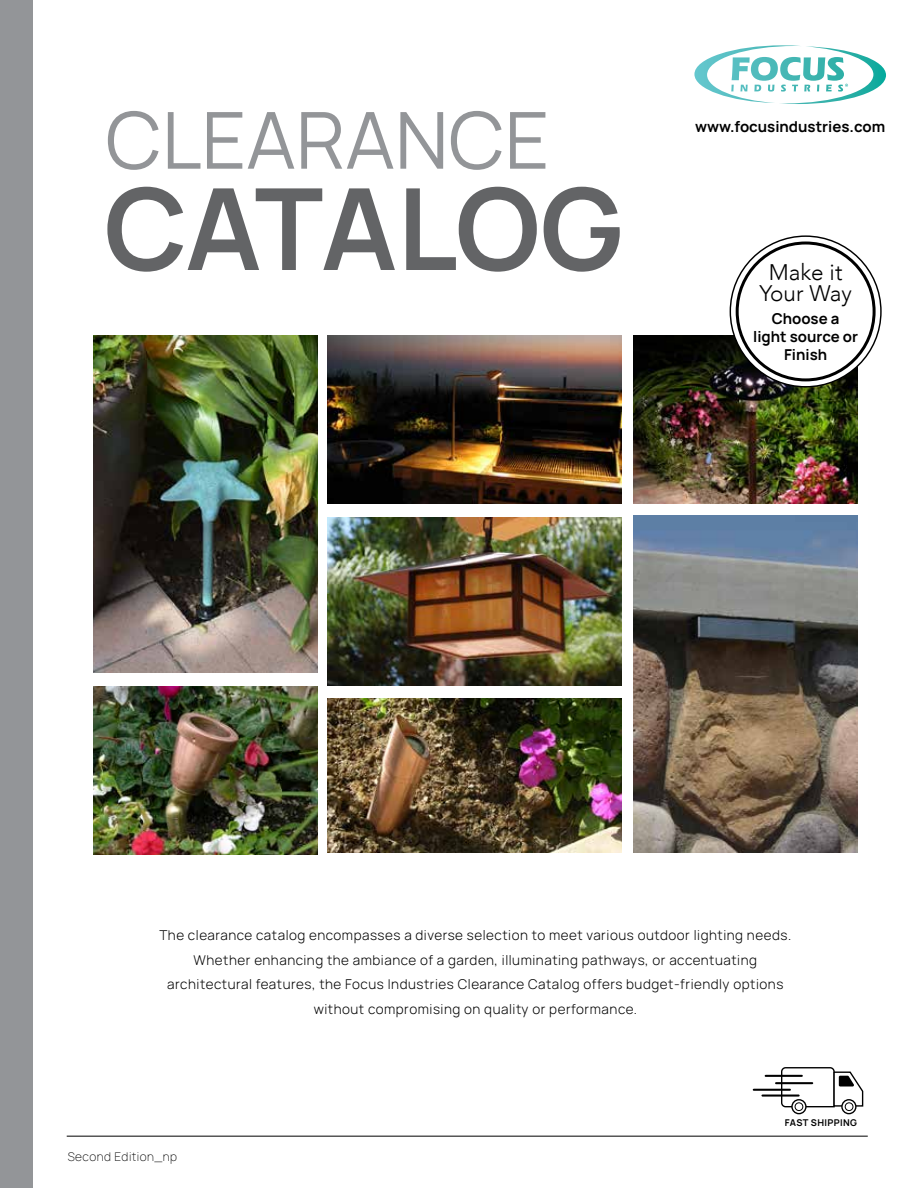
<style>
.page{position:relative;width:918px;height:1188px;background:#fff}
.page>*{position:absolute;margin:0;border:0;box-sizing:border-box;transform-origin:0 0}
.t1{font:700 113.4px "Manrope";letter-spacing:-.02em;color:#636466}
.t2{font:78.6px "Manrope";color:#939598}
.t3{font:300 22.5px/21px "Avenir";color:#000;text-align:center}
.t4{font:700 15px/18px "Manrope";color:#000;text-align:center}
.t5{font:300 13.5px/24.6px "Manrope";letter-spacing:.04em;color:#000;text-align:center}
.t6{font:200 12px "Manrope";letter-spacing:.04em;color:#000}
.t7{font:700 9.3px "Manrope";letter-spacing:.04em;color:#000}
</style>
<div class="page">
<img style="left:327px;top:336px;width:294px;height:168px">
<img style="left:94px;top:336px;width:224px;height:337px">
<img style="left:633px;top:515px;width:224px;height:337px">
<img style="left:94px;top:687px;width:224px;height:167px">
<img style="left:633px;top:336px;width:224px;height:168px">
<img style="left:327px;top:517px;width:294px;height:168px">
<img style="left:327px;top:699px;width:294px;height:153px">
<hr style="left:67px;top:1136px;width:801px;height:1px;background:#000">
<svg style="left:694px;top:45px;width:192px;height:59px"></svg>
<div style="left:0;top:0;width:33px;height:1188px;background:#939598"></div>
<svg style="left:792px;top:1100px;width:14px;height:14px"></svg>
<div style="left:791px;top:1099px;width:16px;height:15px;border:1px solid #000;border-radius:50%"></div>
<div style="left:795px;top:1103px;width:8px;height:8px;background:#fff;border-radius:50%"></div>
<div style="left:795px;top:1102px;width:8px;height:9px;border:1px solid #000;border-radius:50%"></div>
<svg style="left:842px;top:1100px;width:14px;height:14px"></svg>
<div style="left:841px;top:1099px;width:16px;height:15px;border:1px solid #000;border-radius:50%"></div>
<div style="left:845px;top:1103px;width:8px;height:8px;background:#fff;border-radius:50%"></div>
<div style="left:845px;top:1102px;width:8px;height:9px;border:1px solid #000;border-radius:50%"></div>
<svg style="left:780px;top:1067px;width:84px;height:41px"></svg>
<hr style="left:766px;top:1075px;width:36px;height:2px;background:#000">
<hr style="left:776px;top:1082px;width:36px;height:2px;background:#000">
<hr style="left:754px;top:1089px;width:36px;height:2px;background:#000">
<hr style="left:762px;top:1095px;width:37px;height:2px;background:#000">
<div style="left:730px;top:236px;width:151px;height:151px;background:#fff;border-radius:50%"></div>
<div style="left:736px;top:242px;width:140px;height:139px;border:3px solid #000;border-radius:50%"></div>
<h2 class="t2" style="left:106px;top:94px;width:445px">CLEARANCE</h2>
<h1 class="t1" style="left:104px;top:157px;width:521px">CATALOG</h1>
<p class="t4" style="left:695px;top:118px;width:192px">www.focusindustries.com</p>
<h3 class="t3" style="left:759px;top:261px;width:94px">Make it<br>Your Way</h3>
<p class="t4" style="left:753px;top:309px;width:106px">Choose a light source or<br>Finish</p>
<p class="t5" style="left:159px;top:923px;width:633px">The clearance catalog encompasses a diverse selection to meet various outdoor lighting needs.<br>Whether enhancing the ambiance of a garden, illuminating pathways, or accentuating architectural features, the Focus Industries Clearance Catalog offers budget-friendly options without compromising on quality or performance.</p>
<p class="t6" style="left:68px;top:1150px;width:111px">Second Edition_np</p>
<p class="t7" style="left:785px;top:1117px;width:74px">FAST SHIPPING</p>
</div>
